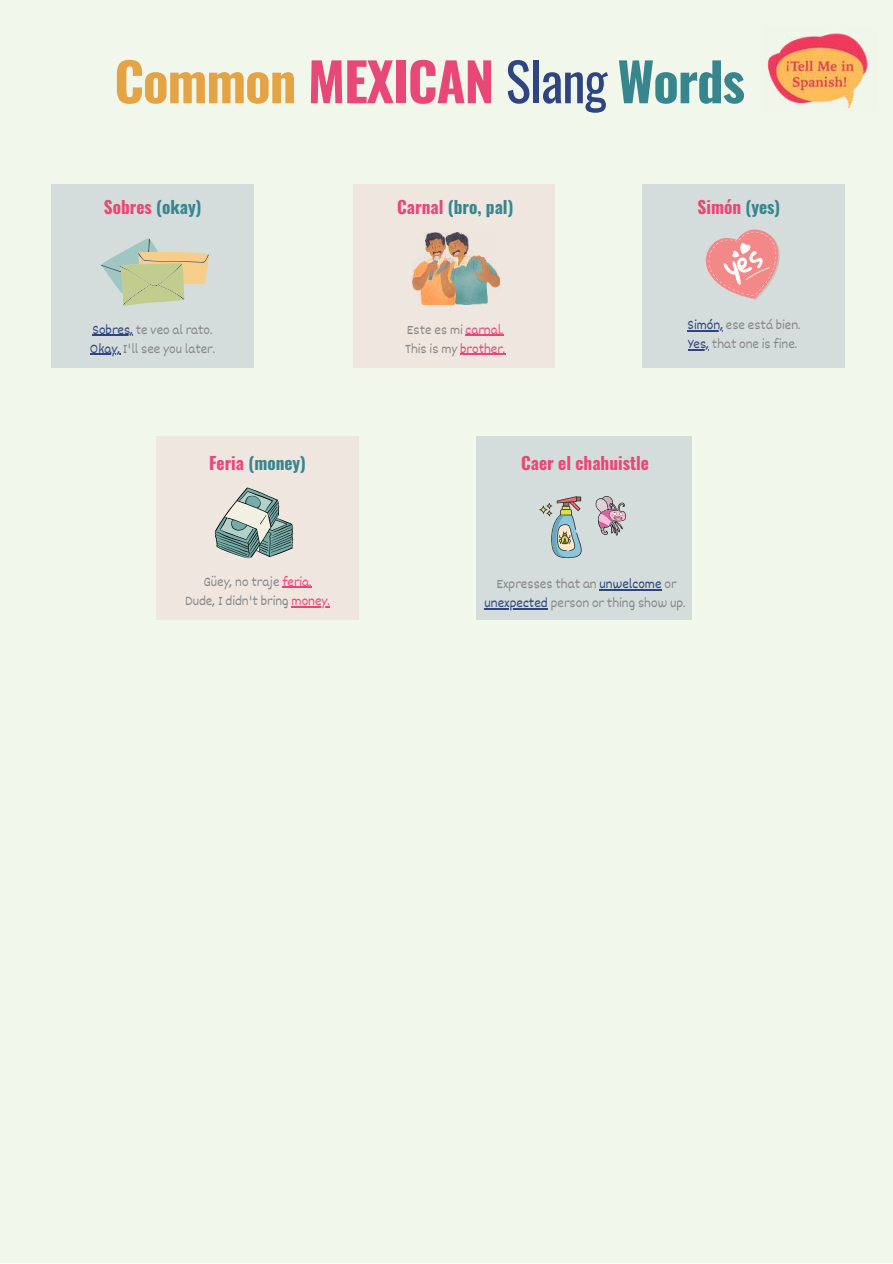
<style>
.page{position:relative;width:893px;height:1264px;background:#fff}
.page>*{position:absolute;margin:0;border:0;box-sizing:border-box;transform-origin:0 0}
.t1{font:700 52.95px "Oswald";letter-spacing:-.02em;color:#e84878}
.t2{font:700 17.25px "Oswald";color:#e84878}
.t3{font:700 17.25px "Oswald";color:#37868e}
.t4{font:13.95px/19px "Dekko";color:#888}
.s1{color:#e4a446}
.s2{font-weight:400;color:#2e4581}
.s3{color:#37868e}
.s4{color:#e84878}
.s5{color:#2e4581}
</style>
<div class="page">
<div style="left:0;top:0;width:892px;height:1262px;background:#f1f7eb"></div>
<div style="left:353px;top:184px;width:201px;height:184px;background:#f0e6e0"></div>
<div style="left:641px;top:184px;width:203px;height:184px;background:#d4dddb"></div>
<img style="left:412px;top:233px;width:88px;height:72px">
<div style="left:476px;top:436px;width:216px;height:184px;background:#d4dddb"></div>
<svg style="left:595px;top:496px;width:31px;height:39px"></svg>
<svg style="left:539px;top:496px;width:43px;height:62px"></svg>
<hr style="left:599px;top:589px;width:62px;height:1px;background:#2e4581">
<hr style="left:484px;top:608px;width:64px;height:1px;background:#2e4581">
<hr style="left:465px;top:335px;width:38px;height:1px;background:#e84878">
<hr style="left:460px;top:354px;width:45px;height:1px;background:#e84878">
<img style="left:767px;top:33px;width:101px;height:76px">
<div style="left:51px;top:184px;width:202px;height:184px;background:#d4dddb"></div>
<svg style="left:101px;top:238px;width:108px;height:68px"></svg>
<hr style="left:93px;top:335px;width:40px;height:1px;background:#2e4581">
<hr style="left:90px;top:354px;width:30px;height:1px;background:#2e4581">
<div style="left:156px;top:436px;width:202px;height:184px;background:#f0e6e0"></div>
<svg style="left:214px;top:487px;width:79px;height:71px"></svg>
<svg style="left:282px;top:587px;width:29px;height:1px"></svg>
<hr style="left:291px;top:606px;width:39px;height:1px;background:#e84878">
<svg style="left:706px;top:229px;width:74px;height:71px"></svg>
<hr style="left:687px;top:330px;width:36px;height:1px;background:#2e4581">
<svg style="left:688px;top:349px;width:21px;height:1px"></svg>
<h1 class="t1" style="left:114px;top:54px;width:632px"><span class="s1">Common</span> MEXICAN <span class="s2">Slang</span> <span class="s3">Words</span></h1>
<p class="t2" style="left:104px;top:198px;width:99px">Sobres <span class="s3">(okay)</span></p>
<p class="t3" style="left:397px;top:198px;width:118px"><span class="s4">Carnal</span> (bro, pal)</p>
<p class="t2" style="left:697px;top:198px;width:84px">Simón <span class="s3">(yes)</span></p>
<p class="t4" style="left:90px;top:319px;width:127px"><span class="s5">Sobres,</span> te veo al rato.<br><span class="s5">Okay,</span> I'll see you later.</p>
<p class="t4" style="left:405px;top:319px;width:102px">Este es mi <span class="s4">carnal.<br></span>This is my <span class="s4">brother.</span></p>
<p class="t4" style="left:687px;top:315px;width:114px"><span class="s5">Simón,</span> ese está bien.<br><span class="s5">Yes,</span> that one is fine.</p>
<p class="t3" style="left:209px;top:454px;width:98px"><span class="s4">Feria</span> (money)</p>
<p class="t2" style="left:521px;top:454px;width:129px">Caer el chahuistle</p>
<p class="t4" style="left:185px;top:571px;width:146px;text-align:center">Güey, no traje <span class="s4">feria.<br></span>Dude, I didn't bring <span class="s4">money.</span></p>
<p class="t4" style="left:484px;top:573px;width:203px;text-align:center">Expresses that an <span class="s5">unwelcome</span> or <span class="s5">unexpected</span> person or thing show up.</p>
</div>
